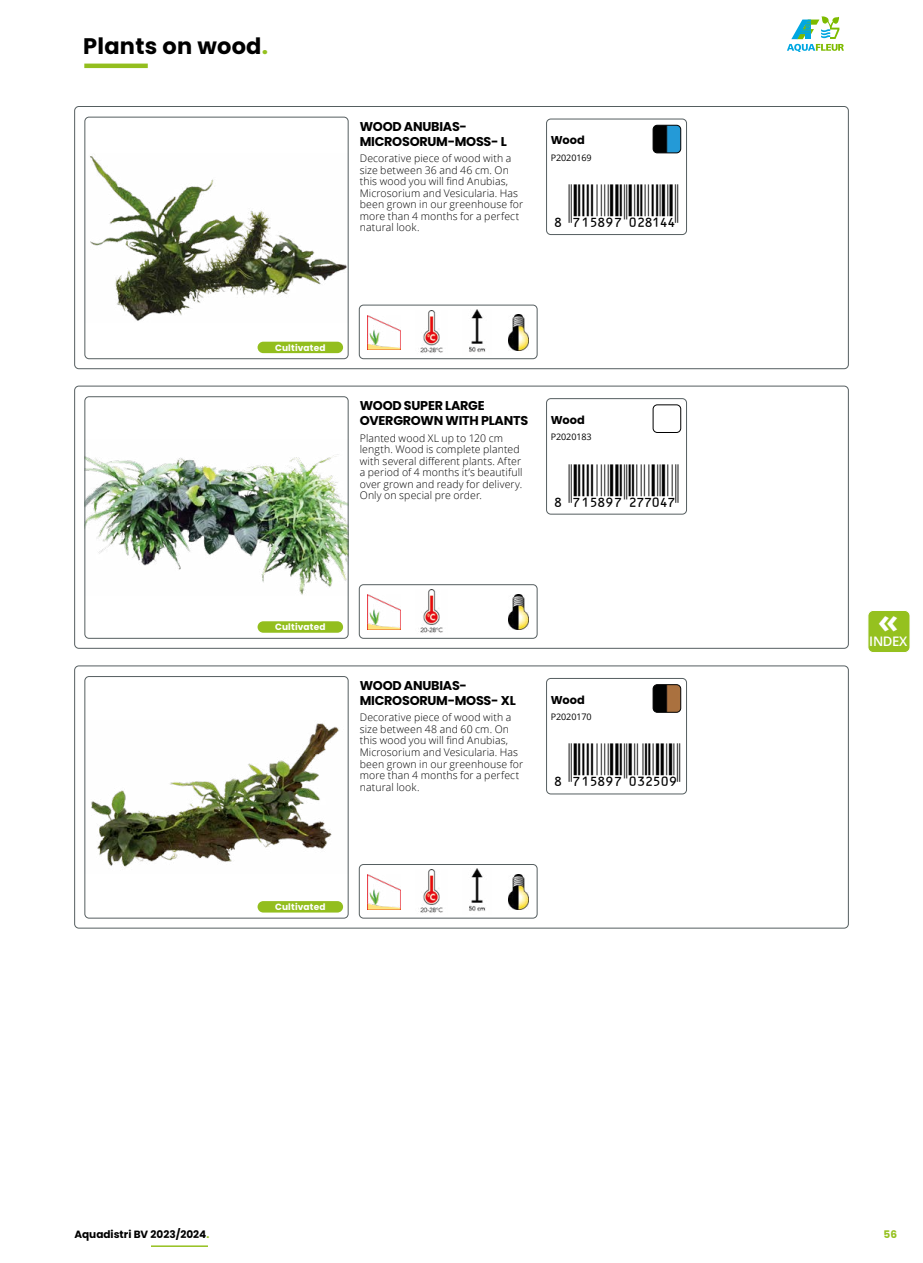
<style>
.page{position:relative;width:923px;height:1263px;background:#fff}
.page>*{position:absolute;margin:0;border:0;box-sizing:border-box;transform-origin:0 0}
.t1{font:42.75px "Ean Bwr P36 Tt";letter-spacing:.01em;color:#000}
.t2{font:700 33.75px "Open Sans";color:#fff}
.t3{font:700 22.5px "Poppins";letter-spacing:.01em;color:#000}
.t4{font:600 13.2px "Open Sans";letter-spacing:-.025em;color:#fff}
.t5{font:700 12.75px/15px "Poppins";letter-spacing:-.02em;color:#000}
.t6{font:700 11.4px "Poppins";letter-spacing:.005em;color:#000}
.t7{font:300 10.5px/11.6px "Open Sans";letter-spacing:.01em;color:#000}
.t8{font:700 10.5px "Poppins";color:#000}
.t9{font:700 10.5px "Poppins";color:#95c11f}
.t10{font:700 9px "Poppins";letter-spacing:.02em;color:#fff}
.t11{font:9px "Open Sans";letter-spacing:-.01em;color:#000}
.s1{color:#95c11f}
</style>
<div class="page">
<svg style="left:787px;top:17px;width:57px;height:34px"></svg>
<hr style="left:151px;top:1245px;width:57px;height:2px;background:#95c11f">
<div style="left:74px;top:386px;width:774px;height:262px;border:1px solid #555e60;border-radius:4px"></div>
<img style="left:87px;top:454px;width:259px;height:141px">
<div style="left:85px;top:396px;width:263px;height:242px;border:1px solid #555e60;border-radius:4px"></div>
<div style="left:546px;top:398px;width:140px;height:116px;border:1px solid #555e60;border-radius:4px"></div>
<div style="left:359px;top:584px;width:178px;height:54px;border:1px solid #555e60;border-radius:4px"></div>
<img style="left:508px;top:594px;width:20px;height:36px">
<img style="left:420px;top:590px;width:23px;height:43px">
<img style="left:368px;top:595px;width:33px;height:34px">
<div style="left:653px;top:405px;width:28px;height:28px;border:1px solid #000;border-radius:4px"></div>
<div style="left:257px;top:621px;width:86px;height:12px;background:#93be1e;border-radius:6px"></div>
<div style="left:74px;top:666px;width:774px;height:262px;border:1px solid #555e60;border-radius:4px"></div>
<img style="left:91px;top:723px;width:248px;height:144px">
<div style="left:85px;top:676px;width:263px;height:242px;border:1px solid #555e60;border-radius:4px"></div>
<div style="left:546px;top:678px;width:140px;height:116px;border:1px solid #555e60;border-radius:4px"></div>
<div style="left:359px;top:864px;width:178px;height:54px;border:1px solid #555e60;border-radius:4px"></div>
<img style="left:508px;top:874px;width:20px;height:36px">
<img style="left:469px;top:869px;width:17px;height:42px">
<img style="left:420px;top:870px;width:23px;height:43px">
<img style="left:368px;top:874px;width:33px;height:35px">
<img style="left:653px;top:685px;width:28px;height:27px">
<div style="left:653px;top:684px;width:28px;height:28px;border:1px solid #000;border-radius:4px"></div>
<div style="left:257px;top:901px;width:86px;height:11px;background:#93be1e;border-radius:6px"></div>
<div style="left:74px;top:106px;width:774px;height:263px;border:1px solid #555e60;border-radius:4px"></div>
<img style="left:90px;top:156px;width:256px;height:165px">
<div style="left:85px;top:117px;width:263px;height:242px;border:1px solid #555e60;border-radius:4px"></div>
<div style="left:546px;top:119px;width:140px;height:116px;border:1px solid #555e60;border-radius:4px"></div>
<div style="left:359px;top:305px;width:178px;height:54px;border:1px solid #555e60;border-radius:4px"></div>
<img style="left:508px;top:315px;width:20px;height:35px">
<img style="left:469px;top:309px;width:17px;height:43px">
<img style="left:420px;top:310px;width:23px;height:43px">
<img style="left:368px;top:315px;width:33px;height:35px">
<img style="left:653px;top:125px;width:28px;height:28px">
<div style="left:653px;top:125px;width:28px;height:28px;border:1px solid #000;border-radius:4px"></div>
<div style="left:257px;top:342px;width:86px;height:11px;background:#93be1e;border-radius:6px"></div>
<hr style="left:84px;top:64px;width:64px;height:4px;background:#93be1e">
<div style="left:868px;top:610px;width:42px;height:42px;background:#95c11f;border-radius:5px"></div>
<div style="left:867px;top:610px;width:43px;height:43px;border:1px solid #fff;border-radius:5px"></div>
<h3 class="t3" style="left:83px;top:33px;width:186px">Plants on wood<span class="s1">.</span></h3>
<p class="t5" style="left:360px;top:119px;width:149px">WOOD ANUBIAS-<br>MICROSORUM-MOSS- L</p>
<p class="t7" style="left:360px;top:152px;width:165px">Decorative piece of wood with a size between 36 and 46 cm. On this wood you will find Anubias,<br>Microsorium and Vesicularia. Has been grown in our greenhouse for more than 4 months for a perfect natural look.</p>
<p class="t6" style="left:551px;top:134px;width:36px">Wood</p>
<p class="t11" style="left:551px;top:151px;width:42px">P2020169</p>
<h1 class="t1" style="left:542px;top:184px;width:137px">+!7B5IJ7-ACIBEE!</h1>
<p class="t10" style="left:275px;top:342px;width:52px">Cultivated</p>
<p class="t5" style="left:360px;top:398px;width:170px">WOOD SUPER LARGE<br>OVERGROWN WITH PLANTS</p>
<p class="t7" style="left:360px;top:432px;width:164px">Planted wood XL up to 120 cm length. Wood is complete planted with several different plants. After a period of 4 months it’s beautifull over grown and ready for delivery.<br>Only on special pre order.</p>
<p class="t6" style="left:551px;top:413px;width:36px">Wood</p>
<p class="t11" style="left:551px;top:431px;width:42px">P2020183</p>
<h1 class="t1" style="left:542px;top:464px;width:137px">+!7B5IJ7-CHHAEH!</h1>
<p class="t10" style="left:275px;top:622px;width:52px">Cultivated</p>
<p class="t5" style="left:360px;top:678px;width:157px">WOOD ANUBIAS-<br>MICROSORUM-MOSS- XL</p>
<p class="t7" style="left:360px;top:711px;width:165px">Decorative piece of wood with a size between 48 and 60 cm. On this wood you will find Anubias,<br>Microsorium and Vesicularia. Has been grown in our greenhouse for more than 4 months for a perfect natural look.</p>
<p class="t6" style="left:551px;top:693px;width:36px">Wood</p>
<p class="t11" style="left:551px;top:710px;width:42px">P2020170</p>
<h1 class="t1" style="left:542px;top:744px;width:139px">+!7B5IJ7-ADCFAJ!</h1>
<p class="t10" style="left:275px;top:901px;width:52px">Cultivated</p>
<h2 class="t2" style="left:878px;top:597px;width:22px">«</h2>
<p class="t4" style="left:869px;top:632px;width:40px">INDEX</p>
<p class="t8" style="left:74px;top:1228px;width:136px">Aquadistri BV 2023/2024<span class="s1">.</span></p>
<p class="t9" style="left:883px;top:1228px;width:15px">56</p>
</div>
